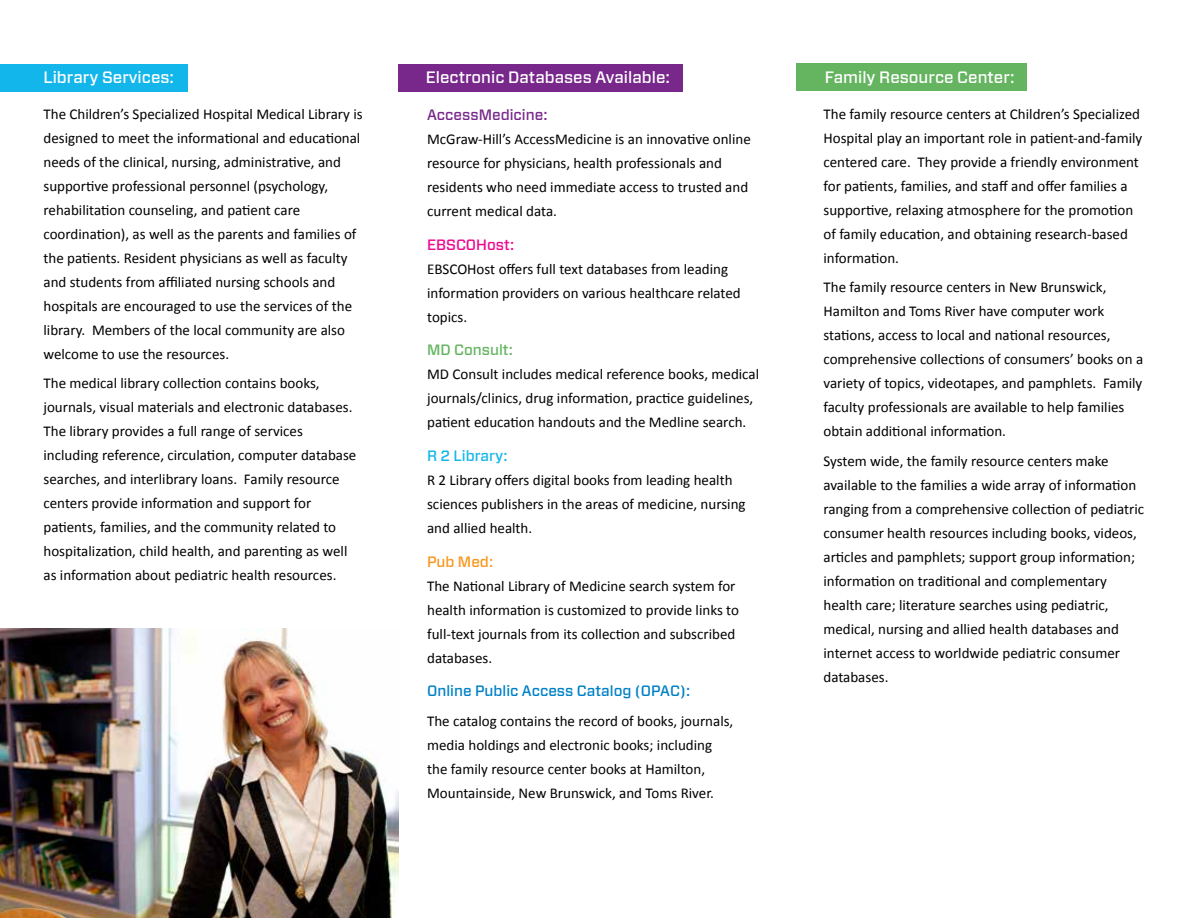
<style>
.page{position:relative;width:1188px;height:918px;background:#fff}
.page>*{position:absolute;margin:0;border:0;box-sizing:border-box;transform-origin:0 0}
.t1{font:500 16.5px "Forza";color:#fff}
.t2{font:15px/24px "Calibri";color:#000}
.t3{font:500 15px "Forza";color:#0081c6}
.t4{font:500 15px "Forza";color:#78288b}
.t5{font:500 15px "Forza";color:#ec098d}
.t6{font:500 15px "Forza";color:#65b460}
.t7{font:500 15px "Forza";color:#13b6ea}
.t8{font:500 15px "Forza";color:#f8971d}
</style>
<div class="page">
<img style="left:0;top:629px;width:398px;height:289px">
<div style="left:0;top:64px;width:188px;height:27px;background:#13b6ea"></div>
<div style="left:796px;top:64px;width:231px;height:27px;background:#65b460"></div>
<div style="left:398px;top:64px;width:285px;height:27px;background:#78288b"></div>
<p class="t1" style="left:44px;top:67px;width:132px">Library Services:</p>
<p class="t1" style="left:426px;top:67px;width:246px">Electronic Databases Available:</p>
<p class="t1" style="left:825px;top:67px;width:191px">Family Resource Center:</p>
<p class="t2" style="left:44px;top:102px;width:321px">The Children’s Specialized Hospital Medical Library is designed to meet the informational and educational needs of the clinical, nursing, administrative, and supportive professional personnel (psychology, rehabilitation counseling, and patient care coordination), as well as the parents and families of the patients. Resident physicians as well as faculty and students from affiliated nursing schools and hospitals are encouraged to use the services of the library. Members of the local community are also welcome to use the resources.</p>
<p class="t2" style="left:44px;top:371px;width:314px">The medical library collection contains books, journals, visual materials and electronic databases.<br>The library provides a full range of services including reference, circulation, computer database searches, and interlibrary loans. Family resource centers provide information and support for patients, families, and the community related to hospitalization, child health, and parenting as well as information about pediatric health resources.</p>
<p class="t4" style="left:427px;top:105px;width:122px">AccessMedicine:</p>
<p class="t2" style="left:427px;top:127px;width:325px">McGraw-Hill’s AccessMedicine is an innovative online resource for physicians, health professionals and residents who need immediate access to trusted and current medical data.</p>
<p class="t5" style="left:427px;top:234px;width:89px">EBSCOHost:</p>
<p class="t2" style="left:427px;top:257px;width:315px">EBSCOHost offers full text databases from leading information providers on various healthcare related topics.</p>
<p class="t6" style="left:427px;top:340px;width:87px">MD Consult:</p>
<p class="t2" style="left:427px;top:362px;width:334px">MD Consult includes medical reference books, medical journals/clinics, drug information, practice guidelines, patient education handouts and the Medline search.</p>
<p class="t7" style="left:427px;top:446px;width:82px">R 2 Library:</p>
<p class="t2" style="left:427px;top:468px;width:320px">R 2 Library offers digital books from leading health sciences publishers in the areas of medicine, nursing and allied health.</p>
<p class="t8" style="left:427px;top:552px;width:68px">Pub Med:</p>
<p class="t2" style="left:427px;top:574px;width:313px">The National Library of Medicine search system for health information is customized to provide links to full-text journals from its collection and subscribed databases.</p>
<p class="t3" style="left:427px;top:681px;width:265px">Online Public Access Catalog (OPAC):</p>
<p class="t2" style="left:427px;top:709px;width:308px">The catalog contains the record of books, journals, media holdings and electronic books; including the family resource center books at Hamilton, Mountainside, New Brunswick, and Toms River.</p>
<p class="t2" style="left:824px;top:102px;width:320px">The family resource centers at Children’s Specialized Hospital play an important role in patient-and-family centered care. They provide a friendly environment for patients, families, and staff and offer families a supportive, relaxing atmosphere for the promotion of family education, and obtaining research-based information.</p>
<p class="t2" style="left:824px;top:275px;width:321px">The family resource centers in New Brunswick, Hamilton and Toms River have computer work stations, access to local and national resources, comprehensive collections of consumers’ books on a variety of topics, videotapes, and pamphlets. Family faculty professionals are available to help families obtain additional information.</p>
<p class="t2" style="left:824px;top:449px;width:322px">System wide, the family resource centers make available to the families a wide array of information ranging from a comprehensive collection of pediatric consumer health resources including books, videos, articles and pamphlets; support group information; information on traditional and complementary health care; literature searches using pediatric, medical, nursing and allied health databases and internet access to worldwide pediatric consumer databases.</p>
</div>
